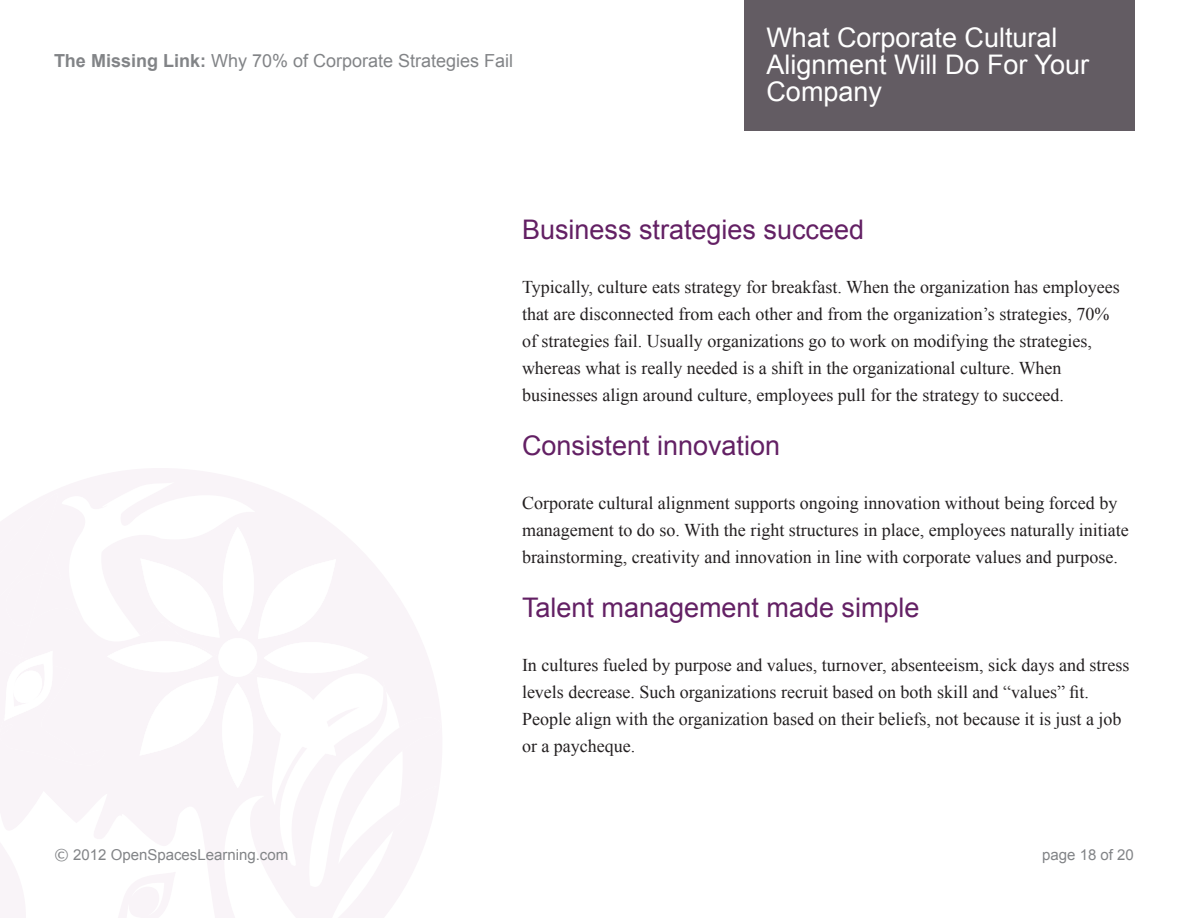
<style>
.page{position:relative;width:1188px;height:918px;background:#fff}
.page>*{position:absolute;margin:0;border:0;box-sizing:border-box;transform-origin:0 0}
.t1{font:27px "Arial";color:#632064}
.t2{font:27px/27px "Arial";color:#fff}
.t3{font:18px/27px "Times New Roman";color:#231f20}
.t4{font:18px "Arial";color:#828487}
.t5{font:15px "Arial";color:#828487}
.s1{font-weight:700}
.s2{font-family:"Verdana"}
</style>
<div class="page">
<svg style="left:50px;top:468px;width:228px;height:25px;fill:#f9f4f8"></svg>
<svg style="left:0;top:493px;width:442px;height:425px;fill:#f9f4f8"></svg>
<svg style="left:114px;top:872px;width:62px;height:46px"></svg>
<svg style="left:4px;top:651px;width:49px;height:70px"></svg>
<svg style="left:107px;top:527px;width:262px;height:261px;fill:#f9f4f8"></svg>
<div style="left:744px;top:0;width:390px;height:130px;background:#635c63"></div>
<p class="t4" style="left:54px;top:49px;width:461px"><span class="s1">The Missing Link:</span> Why 70% of Corporate Strategies Fail</p>
<h1 class="t2" style="left:766px;top:24px;width:324px">What Corporate Cultural<br>Alignment Will Do For Your<br>Company</h1>
<h1 class="t1" style="left:522px;top:212px;width:344px">Business strategies succeed</h1>
<p class="t3" style="left:522px;top:273px;width:599px">Typically, culture eats strategy for breakfast. When the organization has employees that are disconnected from each other and from the organization’s strategies, 70% of strategies fail. Usually organizations go to work on modifying the strategies, whereas what is really needed is a shift in the organizational culture. When businesses align around culture, employees pull for the strategy to succeed.</p>
<h1 class="t1" style="left:522px;top:428px;width:260px">Consistent innovation</h1>
<p class="t3" style="left:522px;top:489px;width:608px">Corporate cultural alignment supports ongoing innovation without being forced by management to do so. With the right structures in place, employees naturally initiate brainstorming, creativity and innovation in line with corporate values and purpose.</p>
<h1 class="t1" style="left:522px;top:590px;width:399px">Talent management made simple</h1>
<p class="t3" style="left:522px;top:651px;width:609px">In cultures fueled by purpose and values, turnover, absenteeism, sick days and stress levels decrease. Such organizations recruit based on both skill and “values” fit.<br>People align with the organization based on their beliefs, not because it is just a job or a paycheque.</p>
<p class="t5" style="left:54px;top:845px;width:236px"><span class="s2">©</span> 2012 OpenSpacesLearning.com</p>
<p class="t5" style="left:1042px;top:845px;width:93px">page 18 of 20</p>
</div>
